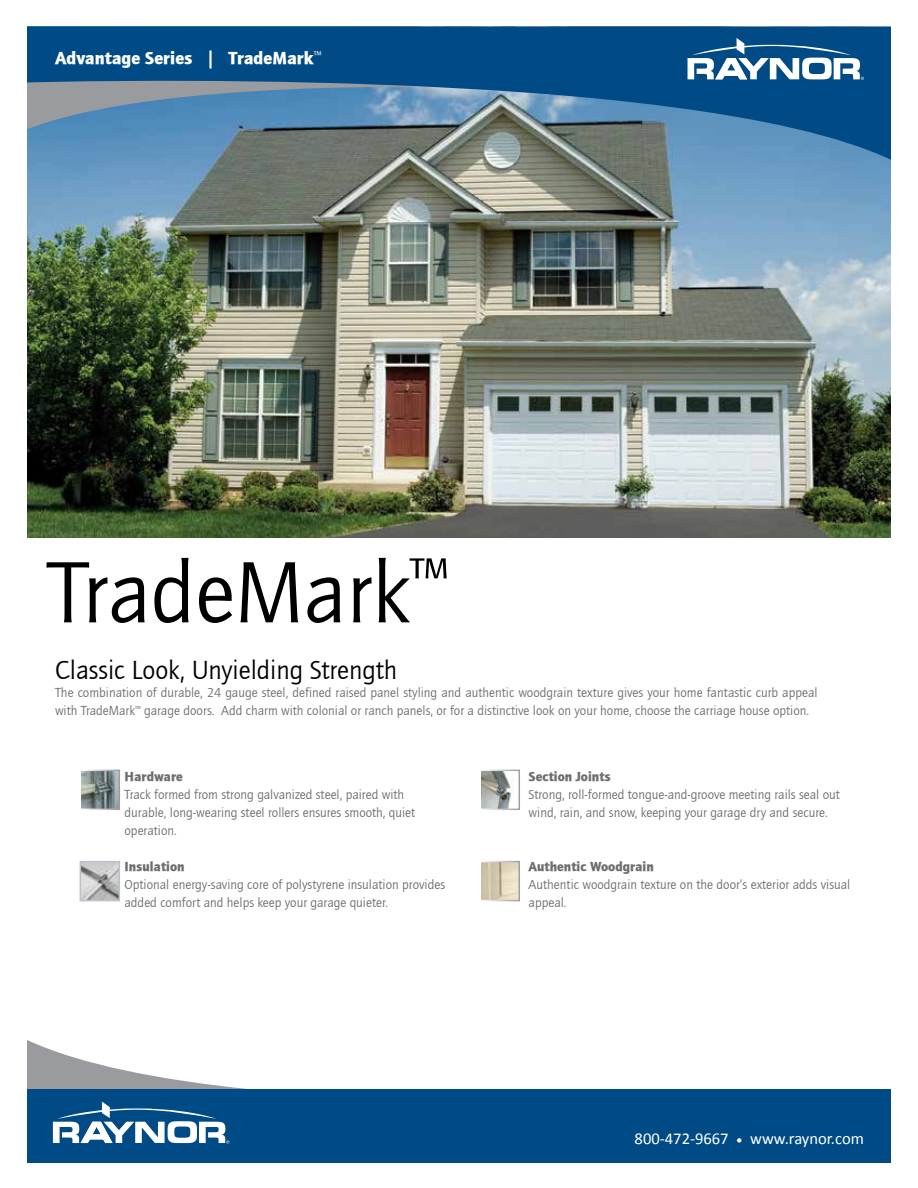
<style>
.page{position:relative;width:918px;height:1188px;background:#fff}
.page>*{position:absolute;margin:0;border:0;box-sizing:border-box;transform-origin:0 0}
.t1{font:90px "Quay Sans ITCTT Book";color:#000}
.t2{font:27px "Quay Sans ITCTT Book";color:#000}
.t3{font:18px "Quay Sans ITCTT Black";color:#fff}
.t4{font:16.5px "Calibri";color:#fff}
.t5{font:13.5px/18px "Quay Sans ITCTT Book";color:#6d6e71}
.t6{font:13.5px "Quay Sans ITCTT Black";color:#6d6e71}
.s1{font-family:"Minion Pro"}
</style>
<div class="page">
<svg style="left:27px;top:1040px;width:220px;height:49px"></svg>
<div style="left:27px;top:1089px;width:864px;height:74px;background:#004b85"></div>
<svg style="left:53px;top:1102px;width:176px;height:42px"></svg>
<img style="left:27px;top:160px;width:864px;height:377px">
<svg style="left:27px;top:27px;width:864px;height:133px;background:#356b93"></svg>
<svg style="left:688px;top:38px;width:176px;height:42px"></svg>
<img style="left:83px;top:773px;width:34px;height:34px">
<div style="left:80px;top:770px;width:40px;height:40px;border:2px solid #fff"></div>
<img style="left:483px;top:773px;width:30px;height:34px">
<div style="left:480px;top:770px;width:40px;height:40px;border:2px solid #fff"></div>
<img style="left:83px;top:864px;width:34px;height:34px">
<div style="left:80px;top:861px;width:40px;height:40px;border:2px solid #bbc2cd"></div>
<img style="left:483px;top:864px;width:34px;height:34px">
<div style="left:480px;top:861px;width:40px;height:40px;border:2px solid #fff"></div>
<h3 class="t3" style="left:55px;top:47px;width:268px">Advantage Series | TradeMark<sup>™</sup></h3>
<h1 class="t1" style="left:48px;top:543px;width:402px">TradeMark<sup>™</sup></h1>
<h2 class="t2" style="left:55px;top:656px;width:344px">Classic Look, Unyielding Strength</h2>
<p class="t5" style="left:55px;top:684px;width:764px">The combination of durable, 24 gauge steel, defined raised panel styling and authentic woodgrain texture gives your home fantastic curb appeal with TradeMark<sup>™</sup> garage doors. Add charm with colonial or ranch panels, or for a distinctive look on your home, choose the carriage house option.</p>
<p class="t6" style="left:125px;top:769px;width:60px">Hardware</p>
<p class="t5" style="left:125px;top:786px;width:292px">Track formed from strong galvanized steel, paired with durable, long-wearing steel rollers ensures smooth, quiet operation.</p>
<p class="t6" style="left:125px;top:859px;width:62px">Insulation</p>
<p class="t5" style="left:125px;top:876px;width:322px">Optional energy-saving core of polystyrene insulation provides added comfort and helps keep your garage quieter.</p>
<p class="t6" style="left:529px;top:769px;width:84px">Section Joints</p>
<p class="t5" style="left:529px;top:786px;width:313px">Strong, roll-formed tongue-and-groove meeting rails seal out wind, rain, and snow, keeping your garage dry and secure.</p>
<p class="t6" style="left:529px;top:859px;width:127px">Authentic Woodgrain</p>
<p class="t5" style="left:529px;top:876px;width:323px">Authentic woodgrain texture on the door’s exterior adds visual appeal.</p>
<p class="t4" style="left:635px;top:1128px;width:231px">800-472-9667 <span class="s1">•</span> www.raynor.com</p>
</div>
